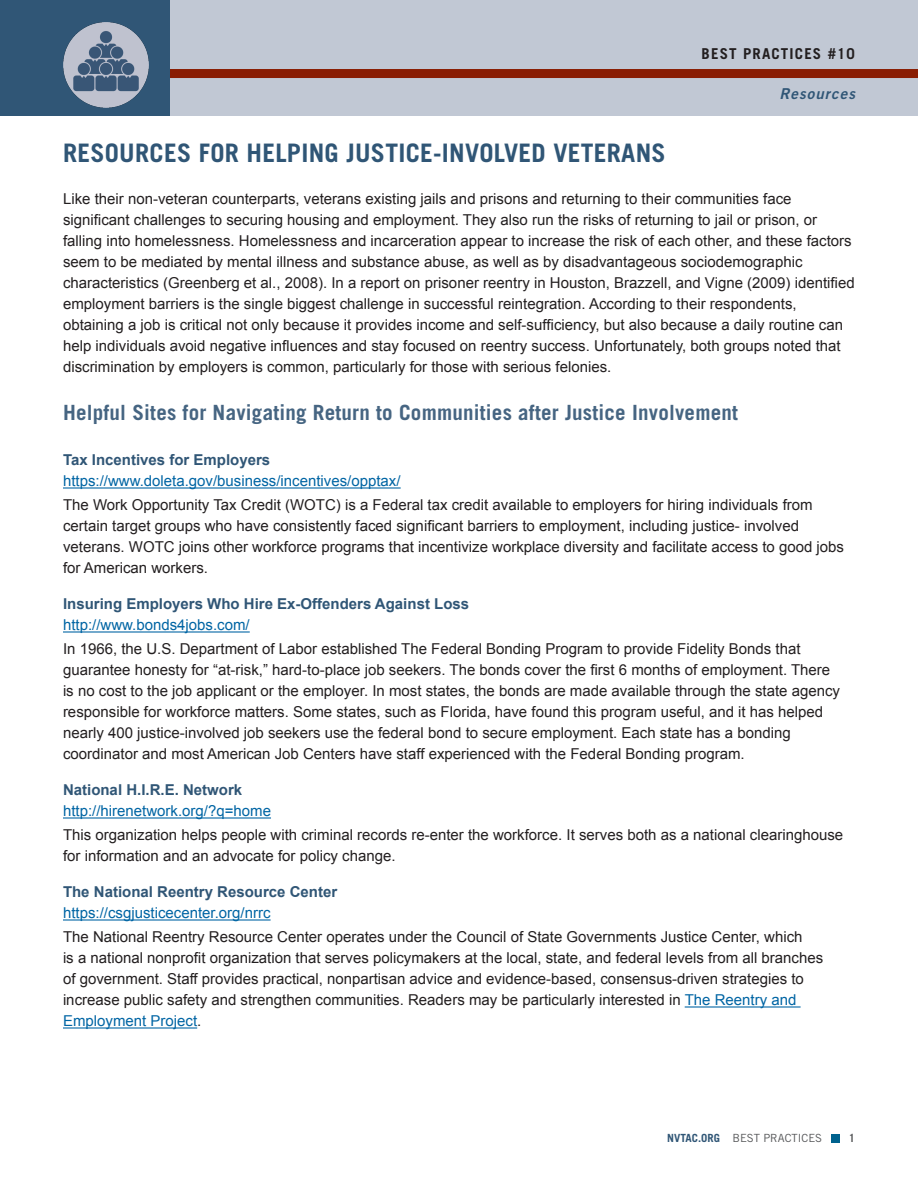
<style>
.page{position:relative;width:918px;height:1188px;background:#fff}
.page>*{position:absolute;margin:0;border:0;box-sizing:border-box;transform-origin:0 0}
.t1{font:700 25.5px "Trade Gothic LT Std";letter-spacing:.01em;color:#305676}
.t2{font:700 21px "Trade Gothic LT Std";letter-spacing:.01em;color:#466582}
.t3{font:15px/21px "Arial";color:#231f20}
.t4{font:15px "Arial";color:#0065a4}
.t5{font:700 15px "Arial";color:#305676}
.t6{font:700 15px "Trade Gothic LT Std";letter-spacing:.075em;color:#231f20}
.t7{font:11.25px "Trade Gothic LT Std";color:#57585a}
.t8{font:700 11.25px "Trade Gothic LT Std";color:#57585a}
.s1{color:#0065a4}
.s2{font-weight:700;color:#305676}
</style>
<div class="page">
<div style="left:0;top:0;width:918px;height:115px;background:#c1c8d4"></div>
<div style="left:155px;top:69px;width:763px;height:9px;background:#891c02"></div>
<div style="left:0;top:0;width:169px;height:115px;background:#305676"></div>
<div style="left:831px;top:1134px;width:9px;height:9px;background:#00628e"></div>
<hr style="left:63px;top:487px;width:338px;height:2px;background:#0065a4">
<hr style="left:63px;top:631px;width:187px;height:2px;background:#0065a4">
<hr style="left:63px;top:817px;width:208px;height:2px;background:#0065a4">
<hr style="left:63px;top:919px;width:208px;height:2px;background:#0065a4">
<hr style="left:685px;top:1006px;width:116px;height:2px;background:#0065a4">
<hr style="left:63px;top:1027px;width:134px;height:2px;background:#0065a4">
<img style="left:63px;top:22px;width:86px;height:86px">
<p class="t6" style="left:702px;top:44px;width:155px">BEST PRACTICES #10</p>
<h1 class="t1" style="left:63px;top:138px;width:604px">RESOURCES FOR HELPING JUSTICE-INVOLVED VETERANS</h1>
<p class="t3" style="left:63px;top:189px;width:793px">Like their non-veteran counterparts, veterans existing jails and prisons and returning to their communities face significant challenges to securing housing and employment. They also run the risks of returning to jail or prison, or falling into homelessness. Homelessness and incarceration appear to increase the risk of each other, and these factors seem to be mediated by mental illness and substance abuse, as well as by disadvantageous sociodemographic characteristics (Greenberg et al., 2008). In a report on prisoner reentry in Houston, Brazzell, and Vigne (2009) identified employment barriers is the single biggest challenge in successful reintegration. According to their respondents, obtaining a job is critical not only because it provides income and self-sufficiency, but also because a daily routine can help individuals avoid negative influences and stay focused on reentry success. Unfortunately, both groups noted that discrimination by employers is common, particularly for those with serious felonies.</p>
<h2 class="t2" style="left:63px;top:400px;width:676px">Helpful Sites for Navigating Return to Communities after Justice Involvement</h2>
<h3 class="t5" style="left:63px;top:450px;width:209px">Tax Incentives for Employers</h3>
<p class="t4" style="left:63px;top:471px;width:339px">https://www.doleta.gov/business/incentives/opptax/</p>
<p class="t3" style="left:63px;top:495px;width:783px">The Work Opportunity Tax Credit (WOTC) is a Federal tax credit available to employers for hiring individuals from certain target groups who have consistently faced significant barriers to employment, including justice- involved veterans. WOTC joins other workforce programs that incentivize workplace diversity and facilitate access to good jobs for American workers.</p>
<h3 class="t5" style="left:63px;top:594px;width:408px">Insuring Employers Who Hire Ex-Offenders Against Loss</h3>
<p class="t4" style="left:63px;top:615px;width:188px">http://www.bonds4jobs.com/</p>
<p class="t3" style="left:63px;top:639px;width:779px">In 1966, the U.S. Department of Labor established The Federal Bonding Program to provide Fidelity Bonds that guarantee honesty for “at-risk,” hard-to-place job seekers. The bonds cover the first 6 months of employment. There is no cost to the job applicant or the employer. In most states, the bonds are made available through the state agency responsible for workforce matters. Some states, such as Florida, have found this program useful, and it has helped nearly 400 justice-involved job seekers use the federal bond to secure employment. Each state has a bonding coordinator and most American Job Centers have staff experienced with the Federal Bonding program.</p>
<h3 class="t5" style="left:63px;top:780px;width:181px">National H.I.R.E. Network</h3>
<p class="t4" style="left:63px;top:801px;width:210px">http://hirenetwork.org/?q=home</p>
<p class="t3" style="left:63px;top:825px;width:782px">This organization helps people with criminal records re-enter the workforce. It serves both as a national clearinghouse for information and an advocate for policy change.</p>
<h3 class="t5" style="left:63px;top:882px;width:276px">The National Reentry Resource Center</h3>
<p class="t4" style="left:63px;top:903px;width:209px">https://csgjusticecenter.org/nrrc</p>
<p class="t3" style="left:63px;top:927px;width:762px">The National Reentry Resource Center operates under the Council of State Governments Justice Center, which<br>is a national nonprofit organization that serves policymakers at the local, state, and federal levels from all branches of government. Staff provides practical, nonpartisan advice and evidence-based, consensus-driven strategies to increase public safety and strengthen communities. Readers may be particularly interested in <span class="s1">The Reentry and Employment Project</span>.</p>
<p class="t7" style="left:667px;top:1131px;width:156px"><span class="s2">NVTAC.ORG</span> BEST PRACTICES</p>
<p class="t8" style="left:849px;top:1131px;width:8px">1</p>
</div>
